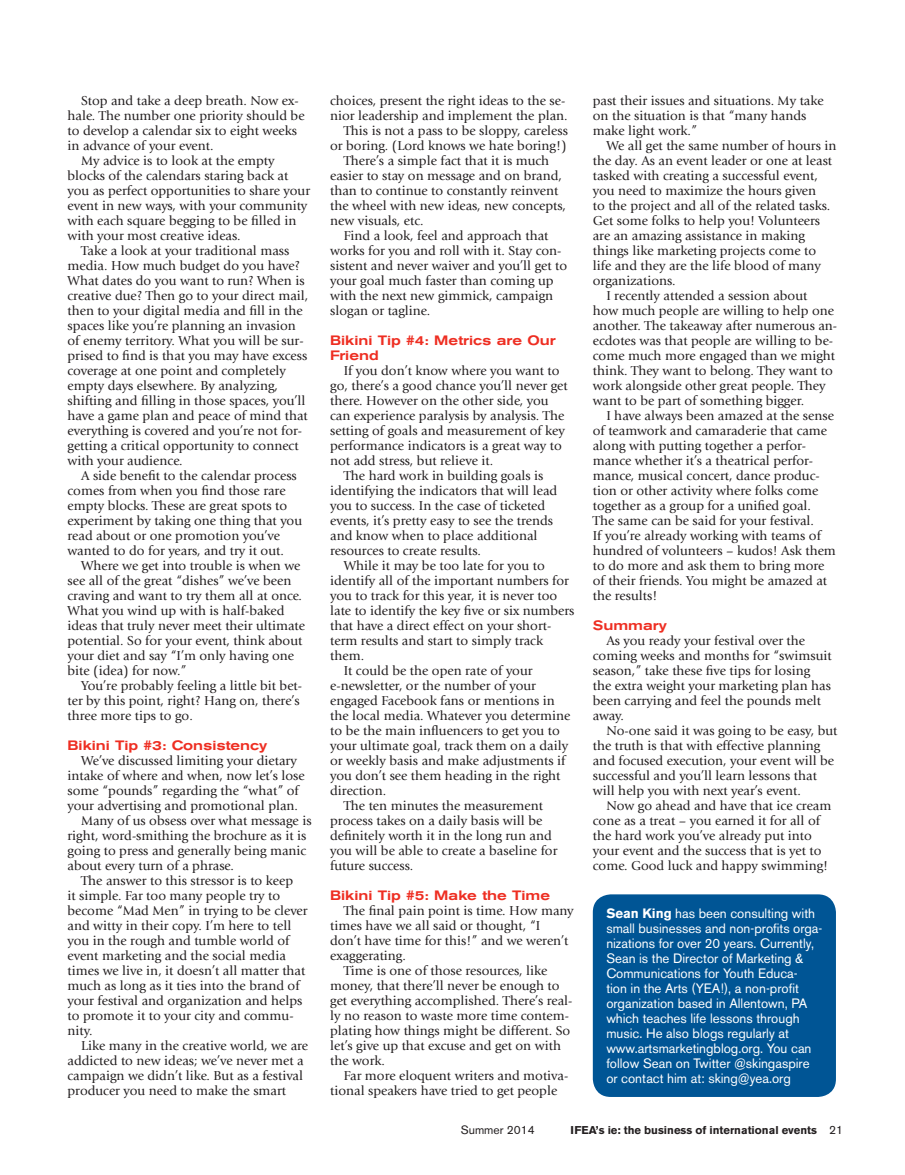
<style>
.page{position:relative;width:905px;height:1175px;background:#fff}
.page>*{position:absolute;margin:0;border:0;box-sizing:border-box;transform-origin:0 0}
.Body_Text{font:13.5px/15px "Giovanni";color:#231f20}
.t1{font:13.5px/15px "Akzidenz Grotesk BE";color:#fff}
.Head_6{font:500 expanded 13.5px/15px "Akzidenz Grotesk BE";color:#ee2e22;scale:.96 1}
.t2{font:12px "Akzidenz Grotesk BE";color:#231f20}
.t3{font:700 11.25px "Akzidenz Grotesk BE";color:#231f20}
.s1{font-weight:700}
.s2{font-weight:400;font-size:12px}
</style>
<div class="page">
<div style="left:592px;top:894px;width:244px;height:202px;background:#005595;border-radius:18px"></div>
<p class="Body_Text" style="left:67px;top:93px;width:238px;text-indent:14px">Stop and take a deep breath. Now ex&shy;hale. The number one priority should be to develop a calendar six to eight weeks in advance of your event.</p>
<p class="Body_Text" style="left:67px;top:153px;width:244px;text-indent:14px">My advice is to look at the empty blocks of the calendars staring back at you as perfect opportunities to share your event in new ways, with your community with each square begging to be filled in with your most creative ideas.</p>
<p class="Body_Text" style="left:67px;top:243px;width:242px;text-indent:14px">Take a look at your traditional mass media. How much budget do you have?<br>What dates do you want to run? When is creative due? Then go to your direct mail, then to your digital media and fill in the spaces like you’re planning an invasion of enemy territory. What you will be sur&shy;prised to find is that you may have excess coverage at one point and completely empty days elsewhere. By analyzing, shifting and filling in those spaces, you’ll have a game plan and peace of mind that everything is covered and you’re not for&shy;getting a critical opportunity to connect with your audience.</p>
<p class="Body_Text" style="left:67px;top:468px;width:236px;text-indent:14px">A side benefit to the calendar process comes from when you find those rare empty blocks. These are great spots to experiment by taking one thing that you read about or one promotion you’ve wanted to do for years, and try it out.</p>
<p class="Body_Text" style="left:67px;top:558px;width:239px;text-indent:14px">Where we get into trouble is when we see all of the great “dishes” we’ve been craving and want to try them all at once.<br>What you wind up with is half-baked ideas that truly never meet their ultimate potential. So for your event, think about your diet and say “I’m only having one bite (idea) for now.”</p>
<p class="Body_Text" style="left:67px;top:678px;width:236px;text-indent:14px">You’re probably feeling a little bit bet&shy;ter by this point, right? Hang on, there’s three more tips to go.</p>
<p class="Head_6" style="left:68px;top:737px;width:209px">Bikini Tip #3: Consistency</p>
<p class="Body_Text" style="left:68px;top:753px;width:239px;text-align:center">We’ve discussed limiting your dietary intake of where and when, now let’s lose some “pounds” regarding the “what” of your advertising and promotional plan.</p>
<p class="Body_Text" style="left:68px;top:813px;width:245px;text-indent:14px">Many of us obsess over what message is right, word-smithing the brochure as it is going to press and generally being manic about every turn of a phrase.</p>
<p class="Body_Text" style="left:68px;top:873px;width:241px;text-indent:14px">The answer to this stressor is to keep<br>it simple. Far too many people try to become “Mad Men” in trying to be clever and witty in their copy. I’m here to tell you in the rough and tumble world of event marketing and the social media times we live in, it doesn’t all matter that much as long as it ties into the brand of your festival and organization and helps to promote it to your city and commu&shy;nity.</p>
<p class="Body_Text" style="left:68px;top:1038px;width:242px;text-indent:14px">Like many in the creative world, we are addicted to new ideas; we’ve never met a campaign we didn’t like. But as a festival producer you need to make the smart</p>
<p class="Body_Text" style="left:330px;top:93px;width:239px">choices, present the right ideas to the se&shy;nior leadership and implement the plan.</p>
<p class="Body_Text" style="left:330px;top:123px;width:239px;text-align:right">This is not a pass to be sloppy, careless or boring. (Lord knows we hate boring!)</p>
<p class="Body_Text" style="left:330px;top:153px;width:237px;text-indent:14px">There’s a simple fact that it is much easier to stay on message and on brand, than to continue to constantly reinvent the wheel with new ideas, new concepts, new visuals, etc.</p>
<p class="Body_Text" style="left:330px;top:228px;width:238px;text-indent:14px">Find a look, feel and approach that works for you and roll with it. Stay con&shy;sistent and never waiver and you’ll get to your goal much faster than coming up with the next new gimmick, campaign slogan or tagline.</p>
<p class="Head_6" style="left:330px;top:332px;width:236px">Bikini Tip #4: Metrics are Our<br>Friend</p>
<p class="Body_Text" style="left:330px;top:363px;width:239px;text-indent:14px">If you don’t know where you want to go, there’s a good chance you’ll never get there. However on the other side, you can experience paralysis by analysis. The setting of goals and measurement of key performance indicators is a great way to not add stress, but relieve it.</p>
<p class="Body_Text" style="left:330px;top:468px;width:228px;text-indent:14px">The hard work in building goals is identifying the indicators that will lead you to success. In the case of ticketed events, it’s pretty easy to see the trends and know when to place additional resources to create results.</p>
<p class="Body_Text" style="left:330px;top:558px;width:246px;text-indent:14px">While it may be too late for you to identify all of the important numbers for you to track for this year, it is never too late to identify the key five or six numbers that have a direct effect on your short&shy;term results and start to simply track them.</p>
<p class="Body_Text" style="left:330px;top:663px;width:241px;text-indent:14px">It could be the open rate of your e-newsletter, or the number of your engaged Facebook fans or mentions in the local media. Whatever you determine to be the main influencers to get you to your ultimate goal, track them on a daily or weekly basis and make adjustments if you don’t see them heading in the right direction.</p>
<p class="Body_Text" style="left:330px;top:798px;width:229px;text-indent:14px">The ten minutes the measurement process takes on a daily basis will be definitely worth it in the long run and you will be able to create a baseline for future success.</p>
<p class="Head_6" style="left:330px;top:887px;width:230px">Bikini Tip #5: Make the Time</p>
<p class="Body_Text" style="left:330px;top:903px;width:245px;text-indent:14px">The final pain point is time. How many times have we all said or thought, “I don’t have time for this!” and we weren’t exaggerating.</p>
<p class="Body_Text" style="left:330px;top:963px;width:244px;text-indent:14px">Time is one of those resources, like money, that there’ll never be enough to get everything accomplished. There’s real&shy;ly no reason to waste more time contem&shy;plating how things might be different. So let’s give up that excuse and get on with the work.</p>
<p class="Body_Text" style="left:330px;top:1068px;width:239px;text-indent:14px">Far more eloquent writers and motiva&shy;tional speakers have tried to get people</p>
<p class="Body_Text" style="left:592px;top:93px;width:232px">past their issues and situations. My take on the situation is that “many hands make light work.”</p>
<p class="Body_Text" style="left:592px;top:138px;width:245px;text-indent:14px">We all get the same number of hours in the day. As an event leader or one at least tasked with creating a successful event, you need to maximize the hours given<br>to the project and all of the related tasks.<br>Get some folks to help you! Volunteers are an amazing assistance in making things like marketing projects come to life and they are the life blood of many organizations.</p>
<p class="Body_Text" style="left:592px;top:288px;width:246px;text-indent:14px">I recently attended a session about<br>how much people are willing to help one another. The takeaway after numerous an&shy;ecdotes was that people are willing to be&shy;come much more engaged than we might think. They want to belong. They want to work alongside other great people. They want to be part of something bigger.</p>
<p class="Body_Text" style="left:592px;top:408px;width:245px;text-indent:14px">I have always been amazed at the sense of teamwork and camaraderie that came along with putting together a perfor&shy;mance whether it’s a theatrical perfor&shy;mance, musical concert, dance produc&shy;tion or other activity where folks come together as a group for a unified goal.<br>The same can be said for your festival.<br>If you’re already working with teams of hundred of volunteers – kudos! Ask them to do more and ask them to bring more of their friends. You might be amazed at the results!</p>
<p class="Head_6" style="left:592px;top:617px;width:79px">Summary</p>
<p class="Body_Text" style="left:592px;top:633px;width:240px;text-indent:14px">As you ready your festival over the coming weeks and months for “swimsuit season,” take these five tips for losing the extra weight your marketing plan has been carrying and feel the pounds melt away.</p>
<p class="Body_Text" style="left:592px;top:723px;width:246px;text-indent:14px">No-one said it was going to be easy, but the truth is that with effective planning and focused execution, your event will be successful and you’ll learn lessons that will help you with next year’s event.</p>
<p class="Body_Text" style="left:592px;top:798px;width:240px;text-indent:14px">Now go ahead and have that ice cream cone as a treat – you earned it for all of the hard work you’ve already put into your event and the success that is yet to come. Good luck and happy swimming!</p>
<p class="t1" style="left:606px;top:905px;width:218px"><span class="s1">Sean King</span> has been consulting with small businesses and non-profits orga&shy;nizations for over 20 years. Currently, Sean is the Director of Marketing &amp; Communications for Youth Educa-<br>tion in the Arts (YEA!), a non-profit organization based in Allentown, PA which teaches life lessons through music. He also blogs regularly at www.artsmarketingblog.org. You can follow Sean on Twitter @skingaspire or contact him at: sking@yea.org</p>
<p class="t2" style="left:461px;top:1123px;width:76px">Summer 2014</p>
<p class="t3" style="left:570px;top:1124px;width:274px">IFEA’s ie: the business of international events <span class="s2">21</span></p>
</div>
